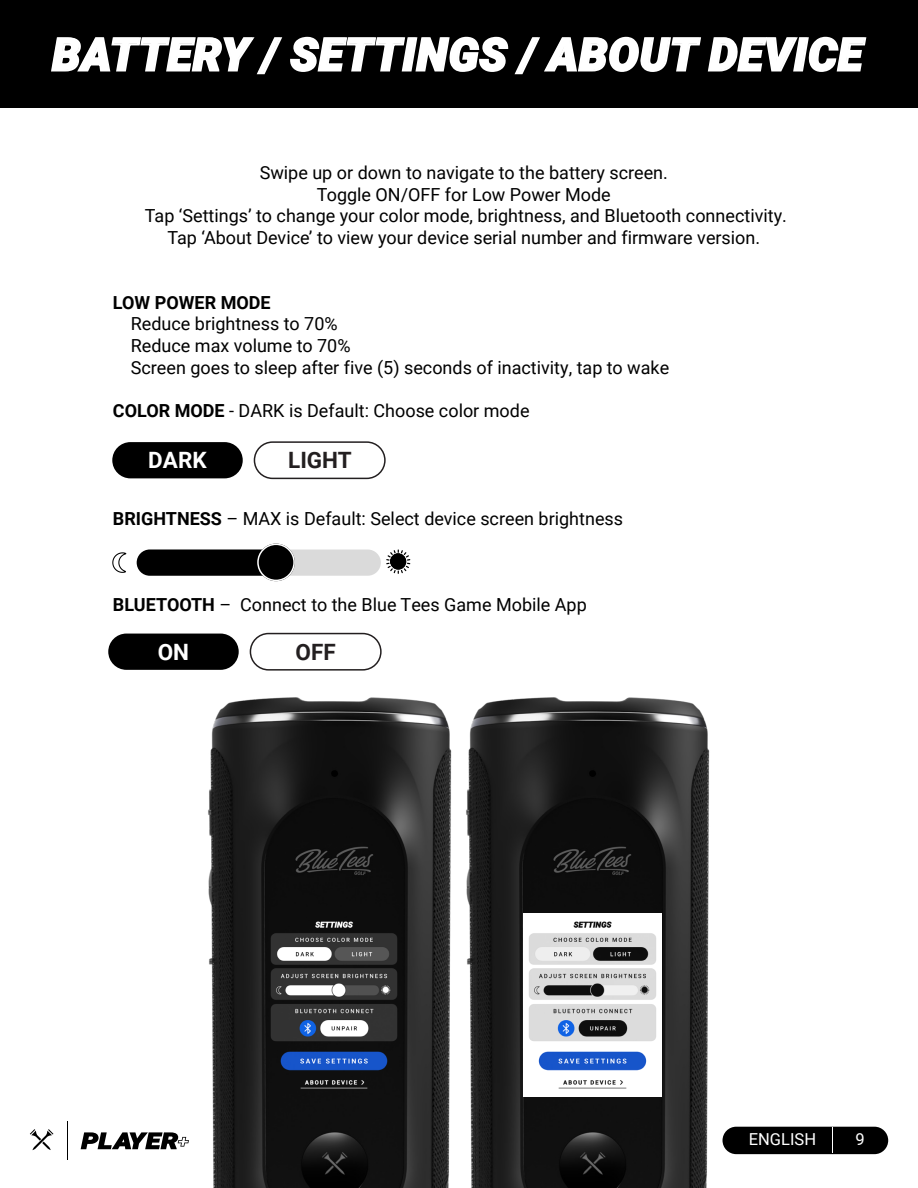
<style>
.page{position:relative;width:918px;height:1188px;background:#fff}
.page>*{position:absolute;margin:0;border:0;box-sizing:border-box;transform-origin:0 0}
.t1{font:italic 900 45px "Roboto";letter-spacing:.02em;color:#fff}
.t2{font:700 22.5px "Roboto";color:#231f20}
.t3{font:700 22.5px "Roboto";color:#fff}
.t4{font:18px/21.6px "Roboto";color:#000;text-align:center}
.t5{font:700 18px "Roboto";color:#000}
.t6{font:16.5px "Roboto";color:#fff}
.s1{font-weight:700}
</style>
<div class="page">
<div style="left:723px;top:1127px;width:165px;height:27px;background:#000;border-radius:14px"></div>
<svg style="left:832px;top:1128px;width:1px;height:25px"></svg>
<svg style="left:30px;top:1129px;width:23px;height:21px"></svg>
<hr style="left:67px;top:1121px;width:1px;height:39px;background:#000">
<svg style="left:81px;top:1132px;width:107px;height:17px"></svg>
<img style="left:188px;top:650px;width:258px;height:538px">
<img style="left:266px;top:913px;width:137px;height:183px">
<img style="left:446px;top:697px;width:284px;height:491px">
<img style="left:524px;top:913px;width:137px;height:183px">
<div style="left:0;top:0;width:918px;height:108px;background:#000"></div>
<div style="left:112px;top:442px;width:131px;height:36px;background:#000;border-radius:18px"></div>
<div style="left:254px;top:441px;width:132px;height:38px;border:2px solid #231f20;border-radius:18px"></div>
<div style="left:263px;top:549px;width:118px;height:27px;background:#dadada;border-radius:13px"></div>
<div style="left:137px;top:549px;width:145px;height:27px;background:#000;border-radius:13px"></div>
<div style="left:257px;top:544px;width:38px;height:37px;background:#000;border-radius:50%"></div>
<div style="left:257px;top:544px;width:38px;height:37px;border:2px solid #fff;border-radius:50%"></div>
<svg style="left:386px;top:549px;width:24px;height:25px"></svg>
<svg style="left:112px;top:552px;width:14px;height:21px"></svg>
<div style="left:390px;top:553px;width:16px;height:16px;background:#000;border-radius:50%"></div>
<div style="left:390px;top:553px;width:16px;height:16px;border:2px solid #000;border-radius:50%"></div>
<div style="left:108px;top:634px;width:131px;height:36px;background:#000;border-radius:18px"></div>
<div style="left:250px;top:633px;width:132px;height:38px;border:2px solid #231f20;border-radius:18px"></div>
<svg style="left:51px;top:37px;width:232px;height:38px"></svg>
<svg style="left:290px;top:36px;width:577px;height:39px"></svg>
<h1 class="t1" style="left:52px;top:23px;width:812px">BATTERY / SETTINGS / ABOUT DEVICE</h1>
<p class="t4" style="left:145px;top:161px;width:644px">Swipe up or down to navigate to the battery screen.<br>Toggle ON/OFF for Low Power Mode<br>Tap ‘Settings’ to change your color mode, brightness, and Bluetooth connectivity.<br>Tap ‘About Device’ to view your device serial number and firmware version.</p>
<p class="t5" style="left:113px;top:290px;width:159px">LOW POWER MODE</p>
<p class="t4" style="left:131px;top:313px;width:540px;text-align:left">Reduce brightness to 70%<br>Reduce max volume to 70%<br>Screen goes to sleep after five (5) seconds of inactivity, tap to wake</p>
<p class="t4" style="left:113px;top:399px;width:418px"><span class="s1">COLOR MODE</span> - DARK is Default: Choose color mode</p>
<p class="t3" style="left:148px;top:444px;width:60px">DARK</p>
<p class="t2" style="left:288px;top:444px;width:65px">LIGHT</p>
<p class="t4" style="left:113px;top:507px;width:512px"><span class="s1">BRIGHTNESS</span> – MAX is Default: Select device screen brightness</p>
<p class="t4" style="left:113px;top:593px;width:475px"><span class="s1">BLUETOOTH</span> – Connect to the Blue Tees Game Mobile App</p>
<p class="t3" style="left:158px;top:636px;width:33px">ON</p>
<p class="t2" style="left:296px;top:636px;width:42px">OFF</p>
<p class="t6" style="left:749px;top:1128px;width:69px">ENGLISH</p>
<p class="t6" style="left:855px;top:1128px;width:11px">9</p>
</div>
